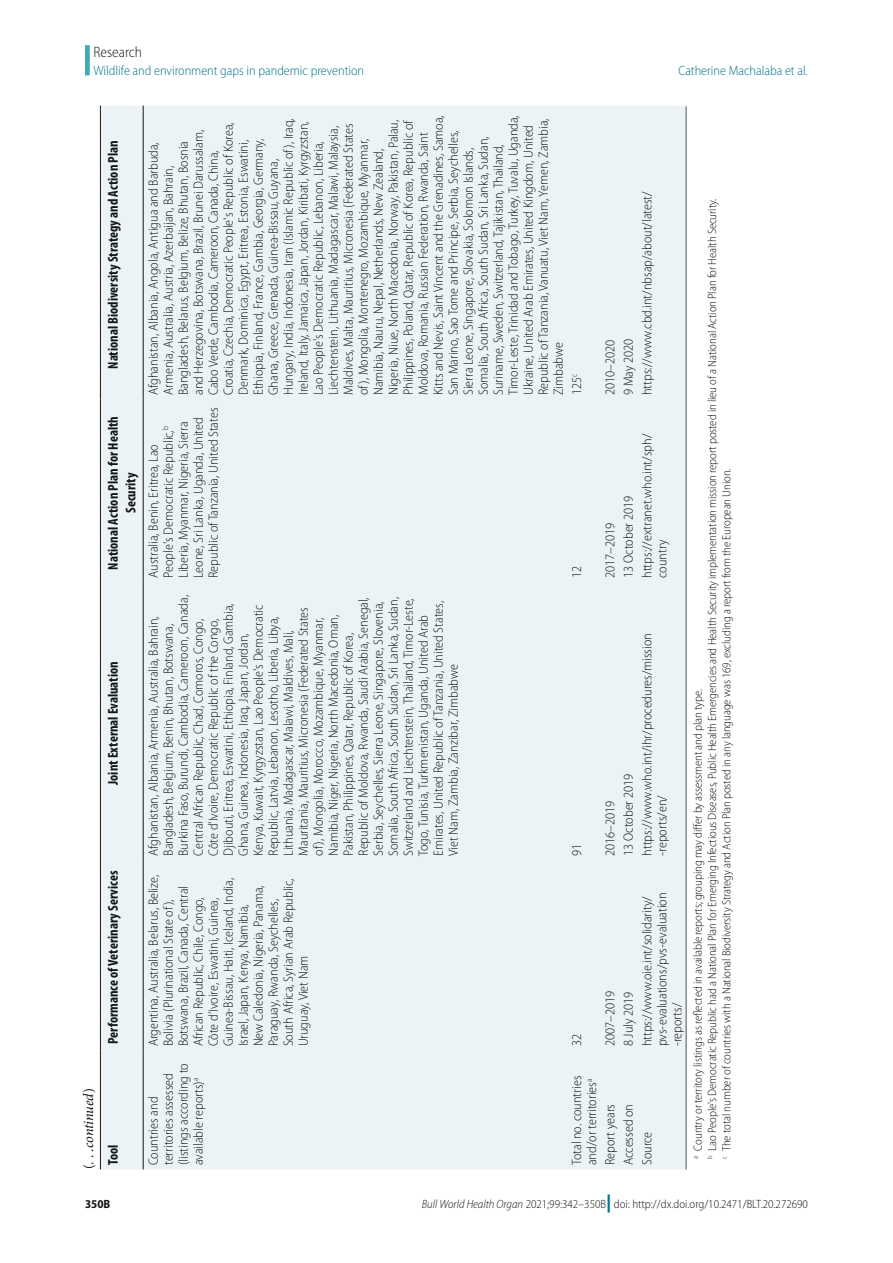
<style>
.page{position:relative;width:893px;height:1263px;background:#fff}
.page>*{position:absolute;margin:0;border:0;box-sizing:border-box;transform-origin:0 0}
.Section_Title{font:300 semi-condensed 15px "Myriad Pro";color:#151616}
.Tbl_Col_Hd{font:700 condensed 14.25px/17.9px "Myriad Pro";color:#151616;text-align:center}
.continued_message{font:italic 14.25px "Minion Pro";letter-spacing:-.01em;color:#151616}
.Tbl_Body{font:300 semi-condensed 13.5px/15px "Myriad Pro";color:#151616}
.RH_Outside{font:300 semi-condensed 13.5px "Myriad Pro";color:#00758d}
.RH_Inside{font:300 semi-condensed 13.5px "Myriad Pro";color:#00758d}
.Tbl_FN{font:300 semi-condensed 12px "Myriad Pro";letter-spacing:-.01em;color:#151616}
.Tbl_FN1{font:300 semi-condensed 12px "Myriad Pro";letter-spacing:-.01em;color:#151616}
.t1{font:700 semi-condensed 12px "Myriad Pro";color:#151616}
.s1{font-style:normal}
.s2{font-style:italic}
.s3{font-weight:900;font-stretch:normal;font-size:18px;color:#00758d}
</style>
<div class="page">
<div style="left:85px;top:45px;width:5px;height:30px;background:#3eacb9"></div>
<hr style="left:686px;top:106px;width:1px;height:1063px;background:#151616">
<div style="left:101px;top:106px;width:584px;height:1063px;background:#ebf3f6"></div>
<hr style="left:100px;top:1050px;width:1px;height:119px;background:#151616">
<hr style="left:100px;top:860px;width:1px;height:190px;background:#151616">
<hr style="left:100px;top:582px;width:1px;height:278px;background:#151616">
<hr style="left:100px;top:399px;width:1px;height:183px;background:#151616">
<hr style="left:100px;top:106px;width:1px;height:293px;background:#151616">
<hr style="left:143px;top:1050px;width:1px;height:119px;background:#151616">
<hr style="left:143px;top:860px;width:1px;height:190px;background:#151616">
<hr style="left:143px;top:582px;width:1px;height:278px;background:#151616">
<hr style="left:143px;top:399px;width:1px;height:183px;background:#151616">
<hr style="left:143px;top:106px;width:1px;height:293px;background:#151616">
<p class="Section_Title" style="left:94px;top:44px;width:50px">Research</p>
<p class="RH_Outside" style="left:94px;top:63px;width:272px">Wildlife and environment gaps in pandemic prevention</p>
<p class="RH_Inside" style="left:679px;top:63px;width:131px">Catherine Machalaba et al.</p>
<p class="continued_message" style="left:80px;top:1169px;width:83px;rotate:-90deg"><span class="s1">(. . .</span>continued<span class="s1">)</span></p>
<p class="Tbl_Col_Hd" style="left:104px;top:369px;width:230px;rotate:-90deg">National Biodiversity Strategy and Action Plan</p>
<p class="Tbl_Col_Hd" style="left:104px;top:569px;width:155px;rotate:-90deg">National Action Plan for Health<br>Security</p>
<p class="Tbl_Col_Hd" style="left:104px;top:785px;width:125px;rotate:-90deg">Joint External Evaluation</p>
<p class="Tbl_Col_Hd" style="left:104px;top:1044px;width:175px;rotate:-90deg">Performance of Veterinary Services</p>
<p class="Tbl_Col_Hd" style="left:104px;top:1165px;width:22px;rotate:-90deg">Tool</p>
<p class="Tbl_Body" style="left:146px;top:395px;width:281px;rotate:-90deg">Afghanistan, Albania, Angola, Antigua and Barbuda, Armenia, Australia, Austria, Azerbaijan, Bahrain, Bangladesh, Belarus, Belgium, Belize, Bhutan, Bosnia<br>and Herzegovina, Botswana, Brazil, Brunei Darussalam, Cabo Verde, Cambodia, Cameroon, Canada, China, Croatia, Czechia, Democratic People's Republic of Korea, Denmark, Dominica, Egypt, Eritrea, Estonia, Eswatini, Ethiopia, Finland, France, Gambia, Georgia, Germany, Ghana, Greece, Grenada, Guinea-Bissau, Guyana, Hungary, India, Indonesia, Iran (Islamic Republic of), Iraq, Ireland, Italy, Jamaica, Japan, Jordan, Kiribati, Kyrgyzstan, Lao People's Democratic Republic, Lebanon, Liberia, Liechtenstein, Lithuania, Madagascar, Malawi, Malaysia, Maldives, Malta, Mauritius, Micronesia (Federated States of), Mongolia, Montenegro, Mozambique, Myanmar, Namibia, Nauru, Nepal, Netherlands, New Zealand, Nigeria, Niue, North Macedonia, Norway, Pakistan, Palau, Philippines, Poland, Qatar, Republic of Korea, Republic of Moldova, Romania, Russian Federation, Rwanda, Saint Kitts and Nevis, Saint Vincent and the Grenadines, Samoa, San Marino, Sao Tome and Principe, Serbia, Seychelles, Sierra Leone, Singapore, Slovakia, Solomon Islands, Somalia, South Africa, South Sudan, Sri Lanka, Sudan, Suriname, Sweden, Switzerland, Tajikistan, Thailand, Timor-Leste, Trinidad and Tobago, Turkey, Tuvalu, Uganda, Ukraine, United Arab Emirates, United Kingdom, United Republic of Tanzania, Vanuatu, Viet Nam, Yemen, Zambia, Zimbabwe</p>
<p class="Tbl_Body" style="left:146px;top:578px;width:171px;rotate:-90deg">Australia, Benin, Eritrea, Lao People's Democratic Republic,<sup>b </sup>Liberia, Myanmar, Nigeria, Sierra Leone, Sri Lanka, Uganda, United Republic of Tanzania, United States</p>
<p class="Tbl_Body" style="left:146px;top:856px;width:262px;rotate:-90deg">Afghanistan, Albania, Armenia, Australia, Bahrain, Bangladesh, Belgium, Benin, Bhutan, Botswana, Burkina Faso, Burundi, Cambodia, Cameroon, Canada, Central African Republic, Chad, Comoros, Congo, Côte d'Ivoire, Democratic Republic of the Congo, Djibouti, Eritrea, Eswatini, Ethiopia, Finland, Gambia, Ghana, Guinea, Indonesia, Iraq, Japan, Jordan,<br>Kenya, Kuwait, Kyrgyzstan, Lao People's Democratic Republic, Latvia, Lebanon, Lesotho, Liberia, Libya, Lithuania, Madagascar, Malawi, Maldives, Mali, Mauritania, Mauritius, Micronesia (Federated States of), Mongolia, Morocco, Mozambique, Myanmar, Namibia, Niger, Nigeria, North Macedonia, Oman, Pakistan, Philippines, Qatar, Republic of Korea, Republic of Moldova, Rwanda, Saudi Arabia, Senegal, Serbia, Seychelles, Sierra Leone, Singapore, Slovenia, Somalia, South Africa, South Sudan, Sri Lanka, Sudan, Switzerland and Liechtenstein, Thailand, Timor-Leste, Togo, Tunisia, Turkmenistan, Uganda, United Arab Emirates, United Republic of Tanzania, United States, Viet Nam, Zambia, Zanzibar, Zimbabwe</p>
<p class="Tbl_Body" style="left:146px;top:1046px;width:173px;rotate:-90deg">Argentina, Australia, Belarus, Belize, Bolivia (Plurinational State of), Botswana, Brazil, Canada, Central African Republic, Chile, Congo, Côte d’Ivoire, Eswatini, Guinea, Guinea-Bissau, Haiti, Iceland, India, Israel, Japan, Kenya, Namibia,<br>New Caledonia, Nigeria, Panama, Paraguay, Rwanda, Seychelles, South Africa, Syrian Arab Republic, Uruguay, Viet Nam</p>
<p class="Tbl_Body" style="left:146px;top:1165px;width:103px;rotate:-90deg">Countries and territories assessed (listings according to available reports)<sup>a</sup></p>
<p class="Tbl_Body" style="left:569px;top:395px;width:23px;rotate:-90deg">125<sup>c</sup></p>
<p class="Tbl_Body" style="left:569px;top:578px;width:14px;rotate:-90deg">12</p>
<p class="Tbl_Body" style="left:603px;top:395px;width:57px;rotate:-90deg">2010–2020</p>
<p class="Tbl_Body" style="left:640px;top:395px;width:205px;rotate:-90deg">https://www.cbd.int/nbsap/about/latest/</p>
<p class="Tbl_Body" style="left:621px;top:395px;width:58px;rotate:-90deg">9 May 2020</p>
<p class="Tbl_Body" style="left:603px;top:578px;width:57px;rotate:-90deg">2017–2019</p>
<p class="Tbl_Body" style="left:621px;top:578px;width:83px;rotate:-90deg">13 October 2019</p>
<p class="Tbl_Body" style="left:640px;top:578px;width:145px;rotate:-90deg">https://extranet.who.int/sph/ country</p>
<p class="Tbl_Body" style="left:569px;top:856px;width:14px;rotate:-90deg">91</p>
<p class="Tbl_Body" style="left:603px;top:856px;width:57px;rotate:-90deg">2016–2019</p>
<p class="Tbl_Body" style="left:621px;top:856px;width:83px;rotate:-90deg">13 October 2019</p>
<p class="Tbl_Body" style="left:640px;top:856px;width:224px;rotate:-90deg">https://www.who.int/ihr/procedures/mission -reports/en/</p>
<p class="Tbl_Body" style="left:569px;top:1046px;width:14px;rotate:-90deg">32</p>
<p class="Tbl_Body" style="left:603px;top:1046px;width:57px;rotate:-90deg">2007–2019</p>
<p class="Tbl_Body" style="left:640px;top:1046px;width:155px;rotate:-90deg">https://www.oie.int/solidarity/ pvs-evaluations/pvs-evaluation -reports/</p>
<p class="Tbl_Body" style="left:621px;top:1046px;width:56px;rotate:-90deg">8 July 2019</p>
<p class="Tbl_Body" style="left:569px;top:1165px;width:91px;rotate:-90deg">Total no. countries and/or territories<sup>a</sup></p>
<p class="Tbl_Body" style="left:603px;top:1165px;width:63px;rotate:-90deg">Report years</p>
<p class="Tbl_Body" style="left:621px;top:1165px;width:63px;rotate:-90deg">Accessed on</p>
<p class="Tbl_Body" style="left:640px;top:1165px;width:35px;rotate:-90deg">Source</p>
<p class="Tbl_FN" style="left:706px;top:1159px;width:961px;rotate:-90deg"><sup>b</sup> Lao People's Democratic Republic had a National Plan for Emerging Infectious Diseases, Public Health Emergencies and Health Security implementation mission report posted in lieu of a National Action Plan for Health Security.</p>
<p class="Tbl_FN" style="left:720px;top:1159px;width:692px;rotate:-90deg"><sup>c</sup> The total number of countries with a National Biodiversity Strategy and Action Plan posted in any language was 169, excluding a report from the European Union.</p>
<p class="Tbl_FN1" style="left:691px;top:1159px;width:471px;rotate:-90deg"><sup>a</sup> Country or territory listings as reflected in available reports; grouping may differ by assessment and plan type.</p>
<p class="t1" style="left:85px;top:1196px;width:27px">350B</p>
<p class="Tbl_FN" style="left:422px;top:1198px;width:387px"><span class="s2">Bull World Health Organ</span> 2021;99:342–350B<span class="s3">|</span> doi: http://dx.doi.org/10.2471/BLT.20.272690</p>
</div>
